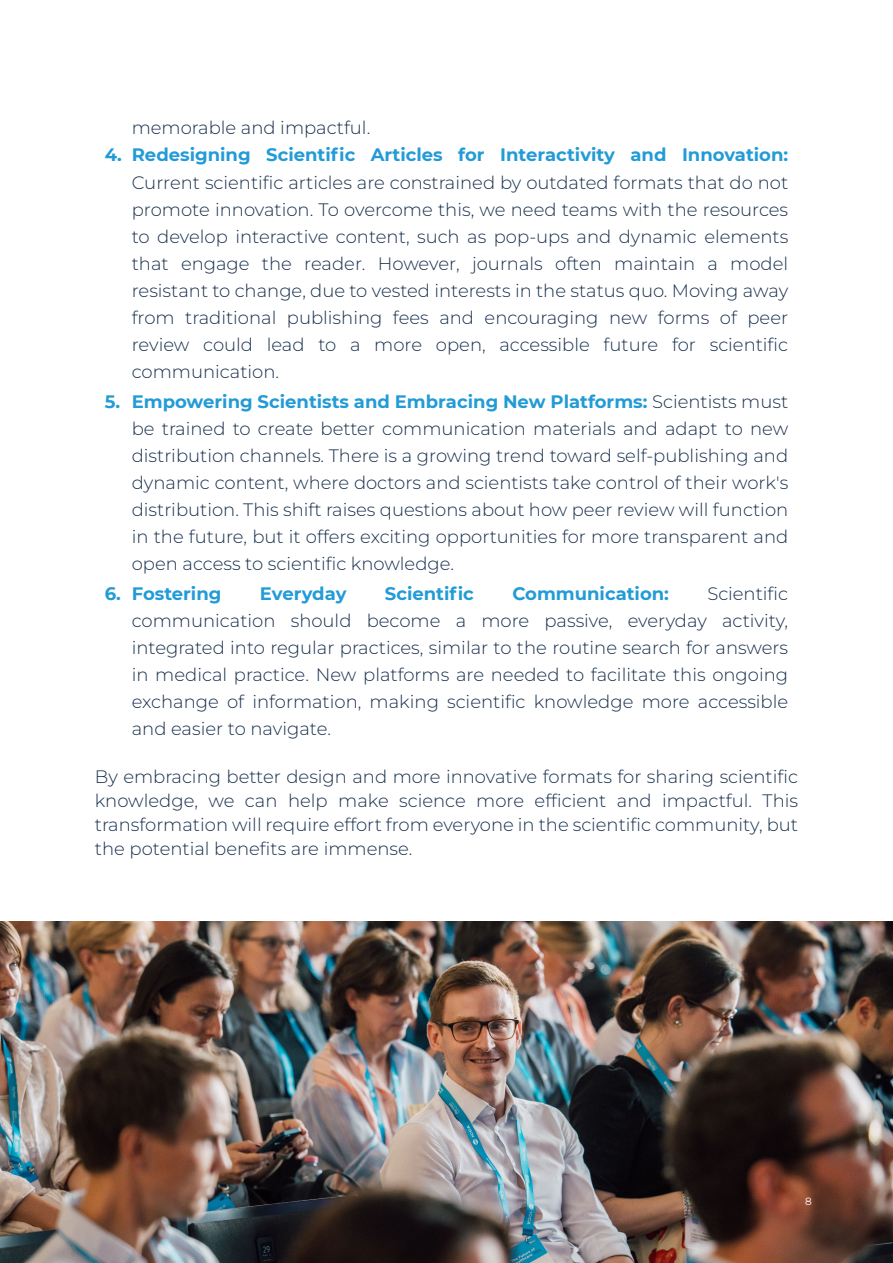
<style>
.page{position:relative;width:893px;height:1263px;background:#fff}
.page>*{position:absolute;margin:0;border:0;box-sizing:border-box;transform-origin:0 0}
.t1{font:300 18px/27px "Montserrat";color:#19304d;text-align:justify}
.t2{font:700 18px "Montserrat";color:#229bd7}
.t3{font:100 10.5px "Montserrat";color:#fff}
.s1{font-weight:700;color:#229bd7}
</style>
<div class="page">
<img style="left:0;top:921px;width:893px;height:342px">
<p class="t1" style="left:132px;top:114px;width:240px">memorable and impactful.</p>
<p class="t2" style="left:105px;top:142px;width:685px">4. Redesigning Scientific Articles for Interactivity and Innovation:</p>
<p class="t1" style="left:132px;top:168px;width:658px">Current scientific articles are constrained by outdated formats that do not promote innovation. To overcome this, we need teams with the resources to develop interactive content, such as pop-ups and dynamic elements that engage the reader. However, journals often maintain a model resistant to change, due to vested interests in the status quo. Moving away from traditional publishing fees and encouraging new forms of peer review could lead to a more open, accessible future for scientific communication.</p>
<p class="t1" style="left:132px;top:387px;width:658px;text-indent:-27px"><span class="s1">5. Empowering Scientists and Embracing New Platforms:</span> Scientists must be trained to create better communication materials and adapt to new distribution channels. There is a growing trend toward self-publishing and dynamic content, where doctors and scientists take control of their work's distribution. This shift raises questions about how peer review will function in the future, but it offers exciting opportunities for more transparent and open access to scientific knowledge.</p>
<p class="t2" style="left:105px;top:580px;width:118px">6. Fostering</p>
<p class="t2" style="left:260px;top:580px;width:88px">Everyday</p>
<p class="t2" style="left:385px;top:580px;width:91px">Scientific</p>
<p class="t2" style="left:512px;top:580px;width:158px">Communication:</p>
<p class="t1" style="left:132px;top:579px;width:658px;text-indent:576px">Scientific communication should become a more passive, everyday activity, integrated into regular practices, similar to the routine search for answers in medical practice. New platforms are needed to facilitate this ongoing exchange of information, making scientific knowledge more accessible and easier to navigate.</p>
<p class="t1" style="left:95px;top:764px;width:705px;line-height:24px">By embracing better design and more innovative formats for sharing scientific knowledge, we can help make science more efficient and impactful. This transformation will require effort from everyone in the scientific community, but the potential benefits are immense.</p>
<p class="t3" style="left:805px;top:1194px;width:8px">8</p>
</div>
